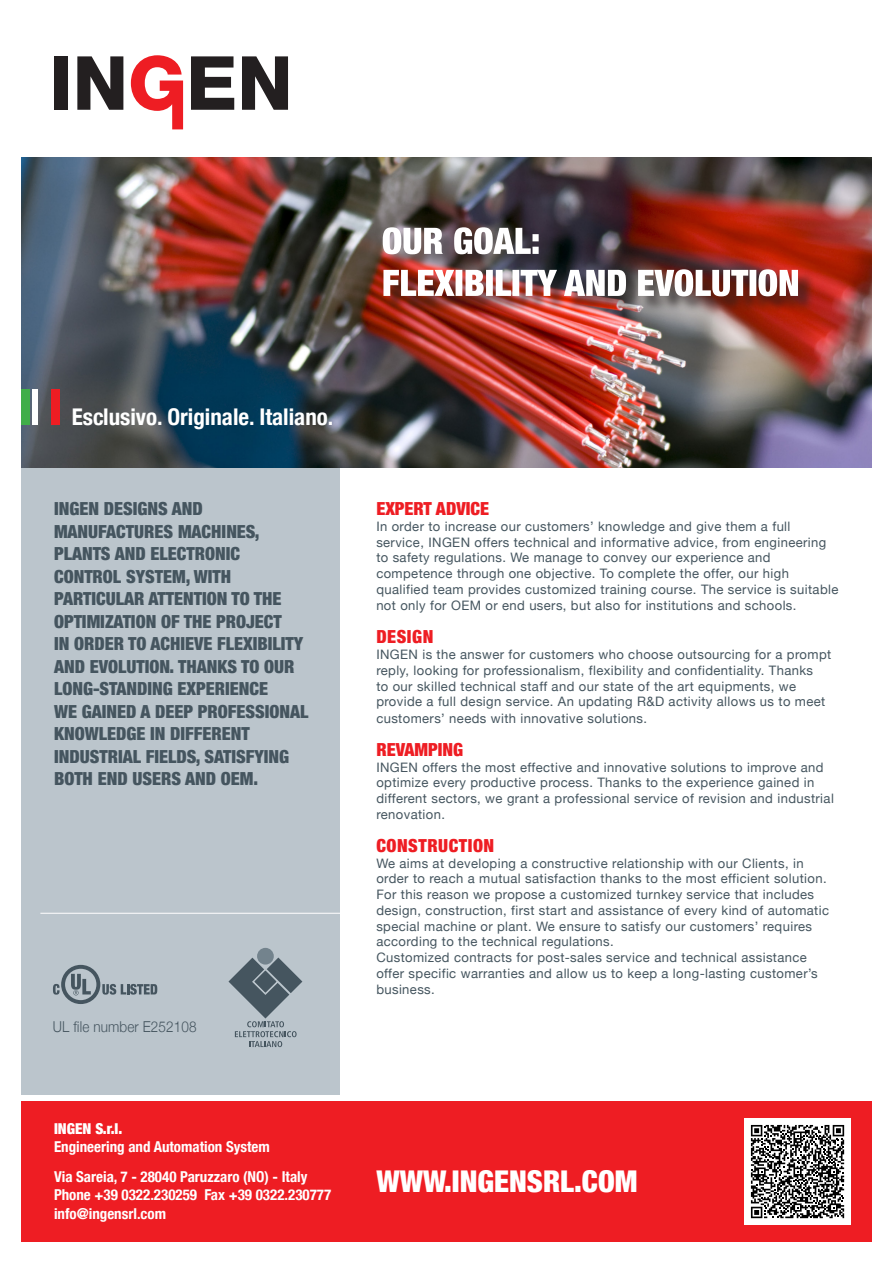
<style>
.page{position:relative;width:893px;height:1263px;background:#fff}
.page>*{position:absolute;margin:0;border:0;box-sizing:border-box;transform-origin:0 0}
.t1{font:900 condensed 30px "Helvetica Neue";color:#fff}
.t2{font:700 condensed 22.95px "Helvetica Neue";color:#fff}
.t3{font:900 condensed 18px/22.5px "Helvetica Neue";color:#45555f}
.t4{font:900 condensed 18px "Helvetica Neue";color:#ee1d23}
.t5{font:900 condensed 18px "Helvetica Neue";letter-spacing:.03em;color:#ee1d23}
.t6{font:700 condensed 15px/30.8px "Helvetica Neue";color:#fff}
.t7{font:300 15px "Helvetica Neue";letter-spacing:.01em;color:#45555f;scale:.9 1}
.t8{font:900 condensed 15px "Helvetica Neue";color:#fff}
.t9{font:13.05px/15.8px "Helvetica Neue";letter-spacing:.03em;color:#45555f}
</style>
<div class="page">
<div style="left:21px;top:308px;width:319px;height:786px;background:#bbc5cc"></div>
<svg style="left:53px;top:965px;width:104px;height:39px"></svg>
<div style="left:257px;top:948px;width:17px;height:16px;background:#73838d;border-radius:50%"></div>
<svg style="left:228px;top:957px;width:74px;height:90px"></svg>
<div style="left:21px;top:1101px;width:851px;height:141px;background:#ee1d23"></div>
<hr style="left:40px;top:913px;width:305px;height:1px;background:#fff">
<div style="left:54px;top:56px;width:14px;height:54px;background:#231f20"></div>
<svg style="left:77px;top:56px;width:46px;height:54px"></svg>
<svg style="left:131px;top:55px;width:52px;height:74px"></svg>
<svg style="left:191px;top:56px;width:43px;height:54px"></svg>
<svg style="left:242px;top:56px;width:46px;height:54px"></svg>
<img style="left:21px;top:157px;width:851px;height:311px">
<div style="left:33px;top:389px;width:5px;height:36px;background:#fff"></div>
<div style="left:21px;top:389px;width:9px;height:36px;background:#40ae49"></div>
<div style="left:51px;top:389px;width:8px;height:36px;background:#ee1d23"></div>
<div style="left:744px;top:1118px;width:107px;height:107px;background:#fff"></div>
<svg style="left:751px;top:1125px;width:93px;height:93px"></svg>
<div style="left:382px;top:227px;width:432px;height:85px;background:#231f20;opacity:.7"></div>
<img style="left:383px;top:269px;width:415px;height:27px">
<svg style="left:383px;top:227px;width:156px;height:27px"></svg>
<h2 class="t2" style="left:72px;top:403px;width:263px">Esclusivo. Originale. Italiano.</h2>
<h3 class="t3" style="left:54px;top:497px;width:60px">INGEN DESIGNS</h3>
<h3 class="t3" style="left:54px;top:497px;width:177px;text-indent:118px">AND<br>MANU FACTU RES MACHINES</h3>
<h3 class="t3" style="left:255px;top:520px;width:6px">,</h3>
<h3 class="t3" style="left:54px;top:542px;width:187px;text-indent:96px">ELECTRONIC<br>CONTROL SYSTEM, WITH<br>PARTICULAR ATTENTI</h3>
<h3 class="t3" style="left:54px;top:542px;width:29px">PLANTS</h3>
<h3 class="t3" style="left:115px;top:542px;width:12px">AND</h3>
<h3 class="t3" style="left:54px;top:587px;width:229px;text-align:justify;text-indent:153px">ON TO THE OPTIMIZATION OF THE PROJECT IN ORDER TO ACHIEVE</h3>
<h3 class="t3" style="left:217px;top:632px;width:88px">FLEXIBILITY</h3>
<h3 class="t3" style="left:54px;top:655px;width:242px;text-indent:36px">EVOLUTION. THANKS TO OUR<br>LONG-STANDING</h3>
<h3 class="t3" style="left:54px;top:655px;width:12px">AND</h3>
<h3 class="t3" style="left:178px;top:677px;width:11px">EXPE</h3>
<h3 class="t3" style="left:215px;top:677px;width:54px">RIENCE</h3>
<h3 class="t3" style="left:54px;top:700px;width:38px">WE GAINED</h3>
<h3 class="t3" style="left:140px;top:700px;width:25px">ADEEP</h3>
<h3 class="t3" style="left:198px;top:700px;width:48px">PROFESSI</h3>
<h3 class="t3" style="left:269px;top:700px;width:41px">ONAL</h3>
<h3 class="t3" style="left:54px;top:722px;width:64px">KNOWLEDGE</h3>
<h3 class="t3" style="left:150px;top:722px;width:82px">IN DIFFERENT</h3>
<h3 class="t3" style="left:54px;top:745px;width:10px">INDUST</h3>
<h3 class="t3" style="left:108px;top:745px;width:106px">RIAL FIELDS, SATIS</h3>
<h3 class="t3" style="left:246px;top:745px;width:28px">FYING</h3>
<h3 class="t3" style="left:54px;top:767px;width:55px">BOTH END</h3>
<h3 class="t3" style="left:132px;top:767px;width:64px">USERSAND</h3>
<h3 class="t3" style="left:221px;top:767px;width:39px">OEM.</h3>
<p class="t7" style="left:53px;top:1018px;width:161px">UL file number E252108</p>
<p class="t8" style="left:54px;top:1119px;width:70px">INGEN S.R.L.</p>
<p class="t6" style="left:54px;top:1131px;width:255px">Engineering and Automation System<br>Via Sareia, 7 - 28040 Paruzzaro (NO) - Italy</p>
<p class="t6" style="left:54px;top:1186px;width:279px;line-height:18px">Phone +39 0322.230259 Fax +39 0322.230777 info@ingensrl.com</p>
<h3 class="t4" style="left:376px;top:497px;width:114px">EXPERT ADVICE</h3>
<p class="t9" style="left:376px;top:518px;width:464px">In order to increase our customers’ knowledge and give them a full service, INGEN offers technical and informative advice, from engineering to safety regulations. We manage to convey our experience and competence through one objective. To complete the offer, our high qualified team provides customized training course. The service is suitable not only for OEM or end users, but also for institutions and schools.</p>
<h3 class="t4" style="left:376px;top:626px;width:59px">DESIGN</h3>
<p class="t9" style="left:376px;top:646px;width:456px">INGEN is the answer for customers who choose outsourcing for a prompt reply, looking for professionalism, flexibility and confidentiality. Thanks<br>to our skilled technical staff and our state of the art equipments, we provide a full design service. An updating R&amp;D activity allows us to meet customers’ needs with innovative solutions.</p>
<h3 class="t4" style="left:376px;top:738px;width:88px">REVAMPING</h3>
<p class="t9" style="left:376px;top:759px;width:459px">INGEN offers the most effective and innovative solutions to improve and optimize every productive process. Thanks to the experience gained in different sectors, we grant a professional service of revision and industrial renovation.</p>
<h3 class="t5" style="left:376px;top:834px;width:119px">CONSTRUCTION</h3>
<p class="t9" style="left:376px;top:855px;width:454px">We aims at developing a constructive relationship with our Clients, in order to reach a mutual satisfaction thanks to the most efficient solution.<br>For this reason we propose a customized turnkey service that includes design, construction, first start and assistance of every kind of automatic special machine or plant. We ensure to satisfy our customers’ requires according to the technical regulations.<br>Customized contracts for post-sales service and technical assistance offer specific warranties and allow us to keep a long-lasting customer’s business.</p>
<h1 class="t1" style="left:376px;top:1162px;width:92px">WWW.INGENS</h1>
<h1 class="t1" style="left:543px;top:1162px;width:96px">RL.COM</h1>
</div>
